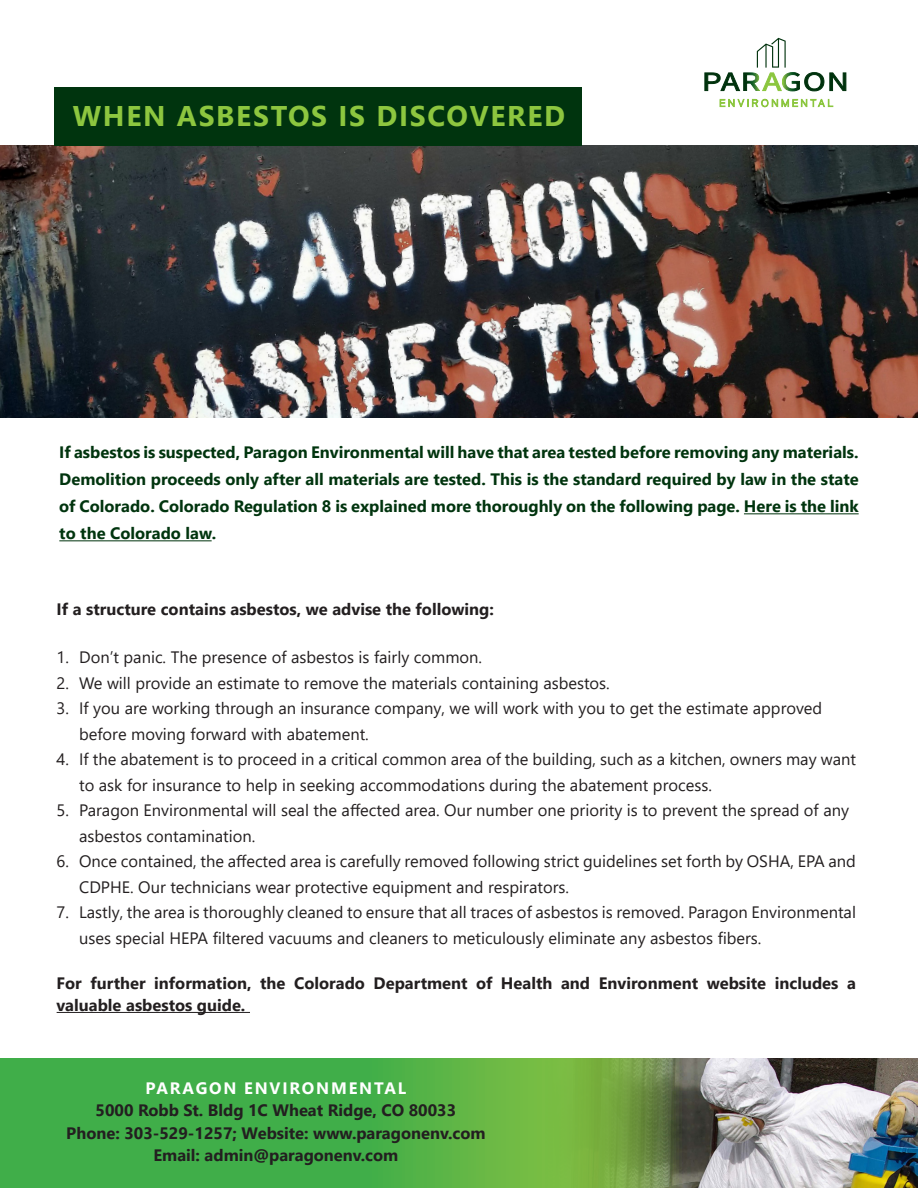
<style>
.page{position:relative;width:918px;height:1188px;background:#fff}
.page>*{position:absolute;margin:0;border:0;box-sizing:border-box;transform-origin:0 0}
.t1{font:700 28.35px "Segoe UI";letter-spacing:.06em;color:#8dc63f}
.t2{font:16.5px/25.5px "Segoe UI";color:#231f20}
.t3{font:700 16.5px/27px "Segoe UI";color:#00340e;text-align:justify}
.t4{font:700 16.5px/22.5px "Segoe UI";color:#231f20}
.t5{font:700 16.5px "Segoe UI";letter-spacing:.11em;color:#fff}
.t6{font:9.9px "Aliquam";letter-spacing:.35em;color:#8bc63e}
</style>
<div class="page">
<img style="left:0;top:146px;width:918px;height:272px">
<img style="left:684px;top:1059px;width:234px;height:129px">
<svg style="left:830px;top:73px;width:16px;height:18px"></svg>
<svg style="left:720px;top:99px;width:113px;height:8px"></svg>
<svg style="left:705px;top:38px;width:119px;height:53px"></svg>
<hr style="left:57px;top:1012px;width:193px;height:1px;background:#231f20">
<svg style="left:0;top:1059px;width:684px;height:129px;background:#51ac47"></svg>
<hr style="left:744px;top:513px;width:115px;height:1px;background:#00340e">
<hr style="left:59px;top:540px;width:153px;height:1px;background:#00340e">
<div style="left:54px;top:87px;width:528px;height:59px;background:#00340e"></div>
<p class="t1" style="left:73px;top:89px;width:494px">WHEN ASBESTOS IS DISCOVERED</p>
<p class="t6" style="left:720px;top:97px;width:114px">ENVIRONMENTAL</p>
<p class="t3" style="left:59px;top:438px;width:801px">If asbestos is suspected, Paragon Environmental will have that area tested before removing any materials.<br>Demolition proceeds only after all materials are tested. This is the standard required by law in the state of Colorado. Colorado Regulation 8 is explained more thoroughly on the following page. Here is the link to the Colorado law.</p>
<p class="t4" style="left:57px;top:597px;width:439px">If a structure contains asbestos, we advise the following:</p>
<p class="t2" style="left:57px;top:643px;width:427px">1. Don’t panic. The presence of asbestos is fairly common.</p>
<p class="t2" style="left:57px;top:668px;width:555px">2. We will provide an estimate to remove the materials containing asbestos.</p>
<p class="t2" style="left:79px;top:694px;width:745px;text-indent:-23px">3. If you are working through an insurance company, we will work with you to get the estimate approved before moving forward with abatement.</p>
<p class="t2" style="left:79px;top:745px;width:778px;text-indent:-23px">4. If the abatement is to proceed in a critical common area of the building, such as a kitchen, owners may want to ask for insurance to help in seeking accommodations during the abatement process.</p>
<p class="t2" style="left:79px;top:796px;width:771px;text-indent:-23px">5. Paragon Environmental will seal the affected area. Our number one priority is to prevent the spread of any asbestos contamination.</p>
<p class="t2" style="left:79px;top:847px;width:778px;text-indent:-22px">6. Once contained, the affected area is carefully removed following strict guidelines set forth by OSHA, EPA and<br>CDPHE. Our technicians wear protective equipment and respirators.</p>
<p class="t2" style="left:79px;top:898px;width:778px;text-indent:-22px">7. Lastly, the area is thoroughly cleaned to ensure that all traces of asbestos is removed. Paragon Environmental uses special HEPA filtered vacuums and cleaners to meticulously eliminate any asbestos fibers.</p>
<p class="t4" style="left:57px;top:970px;width:801px">For further information, the Colorado Department of Health and Environment website includes a valuable asbestos guide.</p>
<p class="t5" style="left:145px;top:1072px;width:262px">PARAGON ENVIRONMENTAL</p>
<p class="t4" style="left:96px;top:1098px;width:362px">5000 Robb St. Bldg 1C Wheat Ridge, CO 80033</p>
<p class="t4" style="left:66px;top:1120px;width:421px">Phone: 303-529-1257; Website: www.paragonenv.com</p>
<p class="t4" style="left:153px;top:1143px;width:246px">Email: admin@paragonenv.com</p>
</div>
